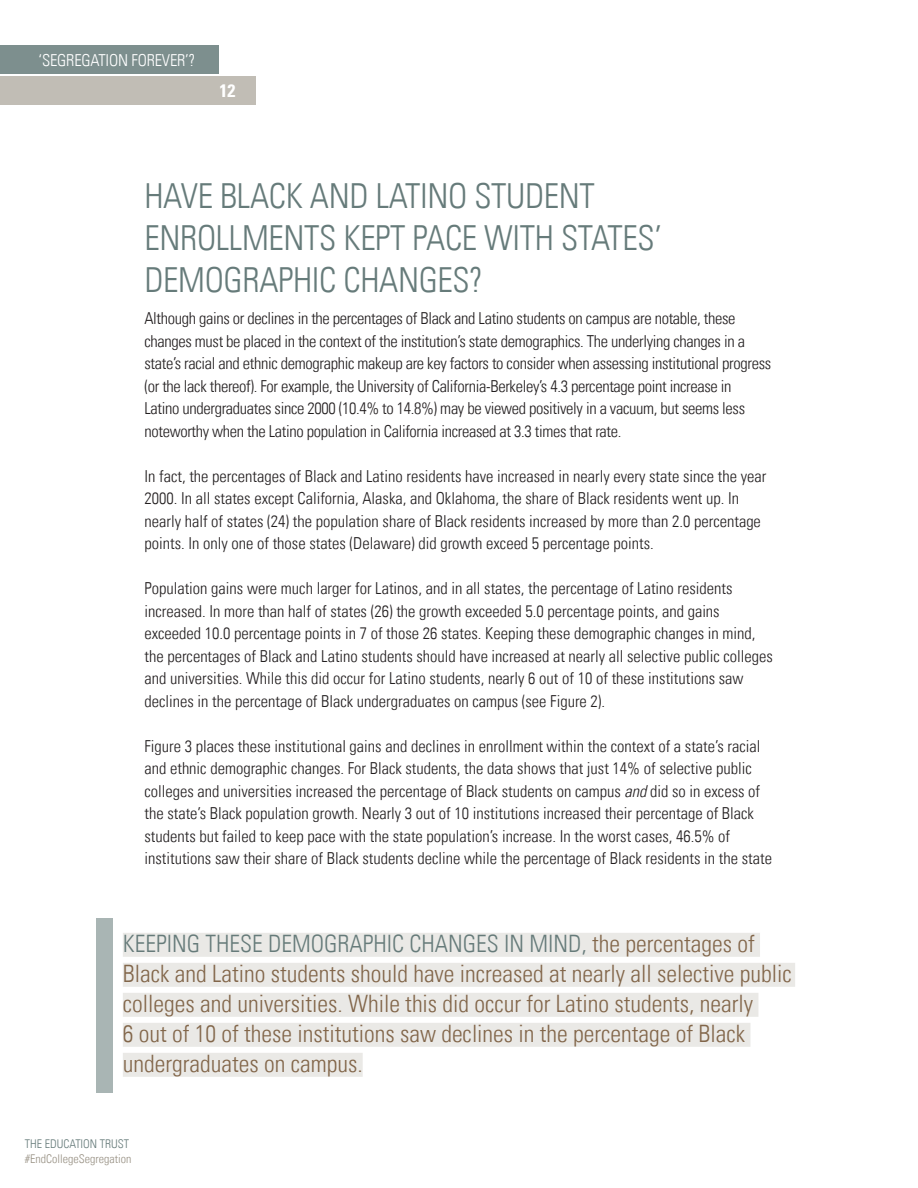
<style>
.page{position:relative;width:918px;height:1188px;background:#fff}
.page>*{position:absolute;margin:0;border:0;box-sizing:border-box;transform-origin:0 0}
.Heading_Gray_Use{font:300 condensed 34.5px/42px "Univers LT";letter-spacing:-.01em;color:#667b7a}
.QUOTE{font:300 condensed 24px/30px "Univers LT";color:#82664a}
.t1{font:700 condensed 18px "Univers LT";color:#fff}
.BODY_Use{font:300 condensed 16.5px/22.5px "Univers LT";color:#231f20}
.BODY_Use-2{font:300 condensed 16.5px/22.5px "Univers LT";letter-spacing:-.02em;color:#231f20}
.t2{font:300 condensed 16.5px "Univers LT";letter-spacing:-.01em;color:#fff}
.t3{font:300 condensed 12px "Univers LT";color:#989184}
.t4{font:300 condensed 12px "Univers LT";color:#667b7a}
.s1{font-style:italic}
.s2{color:#667b7a}
</style>
<div class="page">
<div style="left:0;top:76px;width:256px;height:28px;background:#c1bdb5"></div>
<div style="left:0;top:45px;width:219px;height:29px;background:#7d8f8e"></div>
<div style="left:123px;top:933px;width:637px;height:24px;background:#eae9e6"></div>
<div style="left:123px;top:963px;width:672px;height:24px;background:#eae9e6"></div>
<div style="left:123px;top:993px;width:635px;height:24px;background:#eae9e6"></div>
<div style="left:123px;top:1023px;width:627px;height:24px;background:#eae9e6"></div>
<div style="left:123px;top:1053px;width:240px;height:24px;background:#eae9e6"></div>
<div style="left:97px;top:918px;width:16px;height:175px;background:#a9b5b4"></div>
<p class="t2" style="left:39px;top:50px;width:158px">‘SEGREGATION FOREVER’?</p>
<p class="t1" style="left:220px;top:79px;width:17px">12</p>
<p class="Heading_Gray_Use" style="left:144px;top:175px;width:519px">HAVE BLACK AND LATINO STUDENT<br>ENROLLMENTS KEPT PACE WITH STATES’<br>DEMOGRAPHIC CHANGES?</p>
<p class="BODY_Use-2" style="left:144px;top:307px;width:628px">Although gains or declines in the percentages of Black and Latino students on campus are notable, these changes must be placed in the context of the institution’s state demographics. The underlying changes in a state’s racial and ethnic demographic makeup are key factors to consider when assessing institutional progress (or the lack thereof). For example, the University of California-Berkeley’s 4.3 percentage point increase in<br>Latino undergraduates since 2000 (10.4% to 14.8%) may be viewed positively in a vacuum, but seems less noteworthy when the Latino population in California increased at 3.3 times that rate.</p>
<p class="BODY_Use" style="left:144px;top:464px;width:624px">In fact, the percentages of Black and Latino residents have increased in nearly every state since the year 2000. In all states except California, Alaska, and Oklahoma, the share of Black residents went up. In nearly half of states (24) the population share of Black residents increased by more than 2.0 percentage points. In only one of those states (Delaware) did growth exceed 5 percentage points.</p>
<p class="BODY_Use" style="left:144px;top:577px;width:630px">Population gains were much larger for Latinos, and in all states, the percentage of Latino residents increased. In more than half of states (26) the growth exceeded 5.0 percentage points, and gains exceeded 10.0 percentage points in 7 of those 26 states. Keeping these demographic changes in mind, the percentages of Black and Latino students should have increased at nearly all selective public colleges and universities. While this did occur for Latino students, nearly 6 out of 10 of these institutions saw declines in the percentage of Black undergraduates on campus (see Figure 2).</p>
<p class="BODY_Use" style="left:144px;top:734px;width:629px">Figure 3 places these institutional gains and declines in enrollment within the context of a state’s racial and ethnic demographic changes. For Black students, the data shows that just 14% of selective public colleges and universities increased the percentage of Black students on campus <span class="s1">and</span> did so in excess of the state’s Black population growth. Nearly 3 out of 10 institutions increased their percentage of Black students but failed to keep pace with the state population’s increase. In the worst cases, 46.5% of institutions saw their share of Black students decline while the percentage of Black residents in the state</p>
<p class="QUOTE" style="left:123px;top:929px;width:670px"><span class="s2">KEEPING THESE DEMOGRAPHIC CHANGES IN MIND,</span> the percentages of Black and Latino students should have increased at nearly all selective public colleges and universities. While this did occur for Latino students, nearly<br>6 out of 10 of these institutions saw declines in the percentage of Black undergraduates on campus.</p>
<p class="t4" style="left:25px;top:1136px;width:106px">THE EDUCATION TRUST</p>
<p class="t3" style="left:25px;top:1151px;width:108px">#EndCollegeSegregation</p>
</div>
